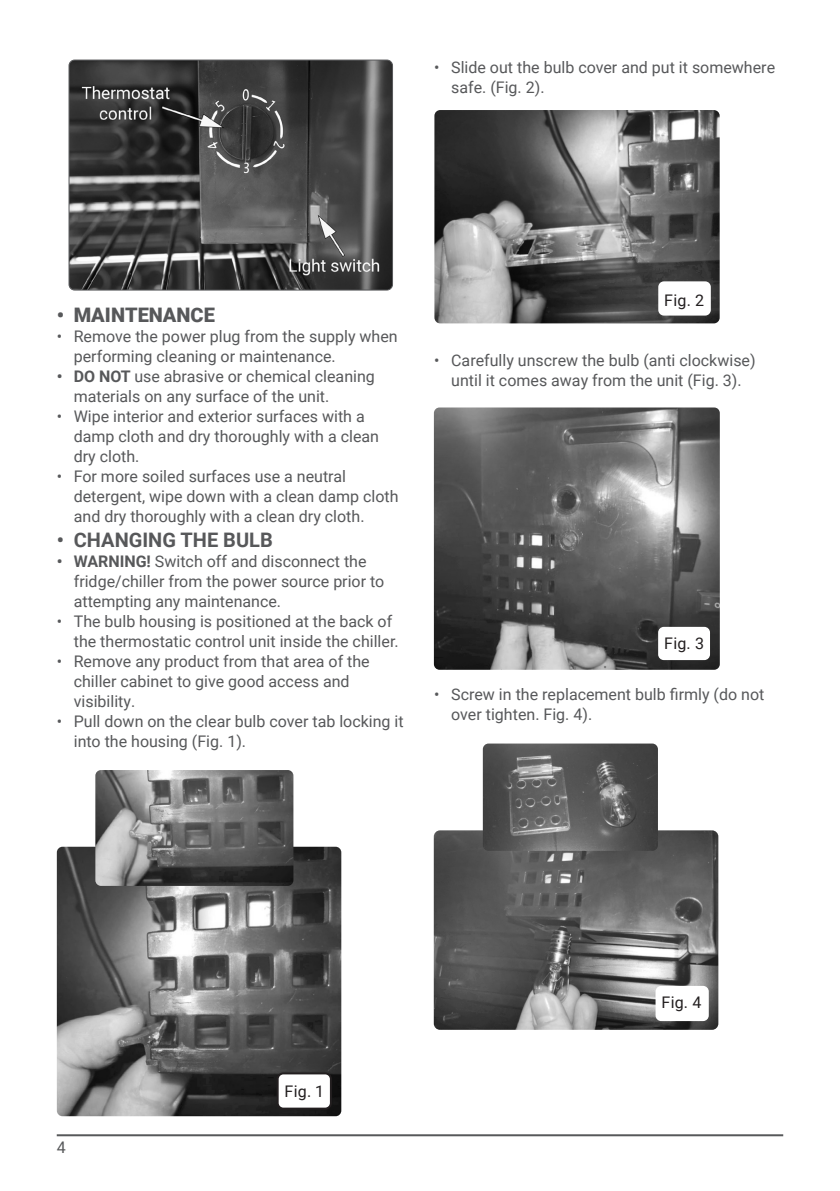
<style>
.page{position:relative;width:840px;height:1191px;background:#fff}
.page>*{position:absolute;margin:0;border:0;box-sizing:border-box;transform-origin:0 0}
.t1{font:700 20px "Roboto";color:#57585a}
.t2{font:900 20px "Roboto";color:#57585a}
.t3{font:16px/20px "Roboto";color:#57585a}
.Body{font:16px "Roboto";letter-spacing:.02em;color:#231f20}
.s1{font-weight:700}
</style>
<div class="page">
<hr style="left:57px;top:1134px;width:725px;height:2px;background:#57585a">
<img style="left:70px;top:60px;width:322px;height:230px">
<div style="left:68px;top:60px;width:325px;height:230px;border:1px solid #57585a;border-radius:6px"></div>
<img style="left:57px;top:846px;width:284px;height:270px">
<div style="left:277px;top:1073px;width:54px;height:35px;background:#fff;border-radius:6px"></div>
<div style="left:276px;top:1072px;width:56px;height:37px;border:2px solid #231f20;border-radius:6px"></div>
<img style="left:434px;top:110px;width:285px;height:213px">
<div style="left:658px;top:281px;width:52px;height:34px;background:#fff;border-radius:6px"></div>
<img style="left:433px;top:407px;width:286px;height:263px">
<div style="left:657px;top:627px;width:52px;height:33px;background:#fff;border-radius:6px"></div>
<img style="left:433px;top:830px;width:285px;height:199px">
<div style="left:655px;top:986px;width:53px;height:35px;background:#fff;border-radius:6px"></div>
<img style="left:95px;top:770px;width:198px;height:116px">
<img style="left:482px;top:743px;width:175px;height:108px">
<p class="t3" style="left:451px;top:57px;width:325px;text-indent:-17px">• Slide out the bulb cover and put it somewhere safe. (Fig. 2).</p>
<p class="t2" style="left:57px;top:300px;width:160px">• MAINTENANCE</p>
<p class="t3" style="left:74px;top:325px;width:325px;text-indent:-17px">• Remove the power plug from the supply when performing cleaning or maintenance.</p>
<p class="t3" style="left:74px;top:365px;width:302px;text-indent:-17px"><span class="s1">• DO NOT</span> use abrasive or chemical cleaning materials on any surface of the unit.</p>
<p class="t3" style="left:74px;top:405px;width:306px;text-indent:-17px">• Wipe interior and exterior surfaces with a damp cloth and dry thoroughly with a clean dry cloth.</p>
<p class="t3" style="left:74px;top:465px;width:326px;text-indent:-17px">• For more soiled surfaces use a neutral detergent, wipe down with a clean damp cloth and dry thoroughly with a clean dry cloth.</p>
<p class="t1" style="left:57px;top:525px;width:217px">• CHANGING THE BULB</p>
<p class="t3" style="left:74px;top:550px;width:312px;text-indent:-17px"><span class="s1">• WARNING!</span> Switch off and disconnect the fridge/chiller from the power source prior to attempting any maintenance.</p>
<p class="t3" style="left:74px;top:610px;width:326px;text-indent:-17px">• The bulb housing is positioned at the back of the thermostatic control unit inside the chiller.</p>
<p class="t3" style="left:74px;top:650px;width:297px;text-indent:-17px">• Remove any product from that area of the chiller cabinet to give good access and visibility.</p>
<p class="t3" style="left:74px;top:710px;width:331px;text-indent:-17px">• Pull down on the clear bulb cover tab locking it into the housing (Fig. 1).</p>
<p class="Body" style="left:663px;top:289px;width:41px">Fig. 2</p>
<p class="t3" style="left:434px;top:349px;width:323px;text-align:center">• Carefully unscrew the bulb (anti clockwise) until it comes away from the unit (Fig. 3).</p>
<p class="Body" style="left:663px;top:632px;width:41px">Fig. 3</p>
<p class="t3" style="left:451px;top:683px;width:314px;text-indent:-17px">• Screw in the replacement bulb firmly (do not over tighten. Fig. 4).</p>
<p class="t3" style="left:57px;top:1137px;width:10px">4</p>
<p class="Body" style="left:284px;top:1080px;width:41px">Fig. 1</p>
<p class="Body" style="left:661px;top:991px;width:41px">Fig. 4</p>
</div>
